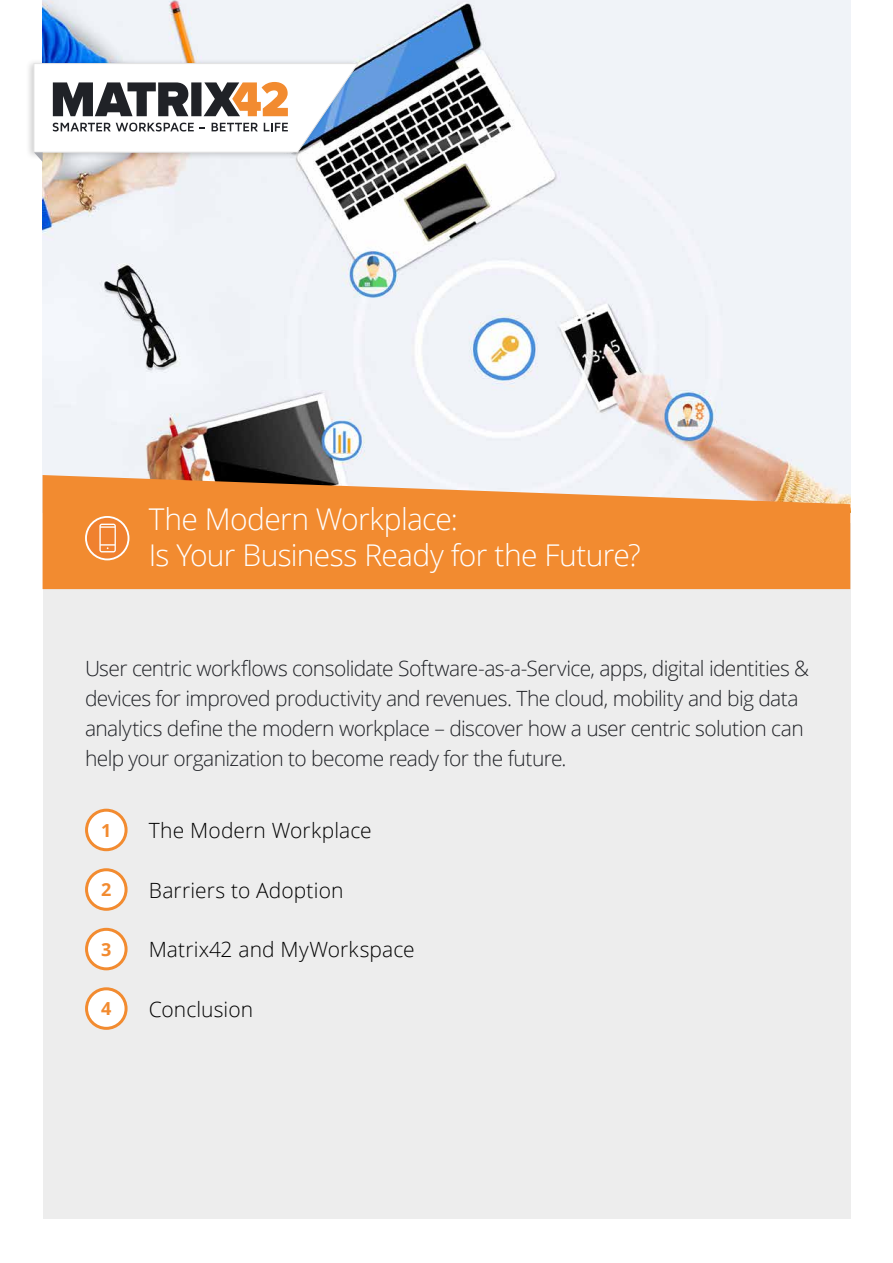
<style>
.page{position:relative;width:893px;height:1263px;background:#fff}
.page>*{position:absolute;margin:0;border:0;box-sizing:border-box;transform-origin:0 0}
.t1{font:300 30px/35.7px "Open Sans";letter-spacing:-.02em;color:#fff}
.t2{font:300 21px/30px "Open Sans";letter-spacing:-.03em;color:#202227}
.t3{font:300 21px "Open Sans";letter-spacing:.005em;color:#000}
.t4{font:700 18px "Open Sans";color:#f28b30}
</style>
<div class="page">
<img style="left:43px;top:0;width:807px;height:475px">
<div style="left:43px;top:523px;width:807px;height:696px;background:#ededed"></div>
<svg style="left:43px;top:475px;width:807px;height:114px;fill:#f28b30"></svg>
<div style="left:87px;top:810px;width:39px;height:40px;background:#fff;border-radius:50%"></div>
<div style="left:85px;top:809px;width:43px;height:42px;border:3px solid #f28b30;border-radius:50%"></div>
<div style="left:87px;top:870px;width:39px;height:39px;background:#fff;border-radius:50%"></div>
<div style="left:85px;top:868px;width:43px;height:43px;border:3px solid #f28b30;border-radius:50%"></div>
<div style="left:87px;top:929px;width:39px;height:40px;background:#fff;border-radius:50%"></div>
<div style="left:85px;top:928px;width:43px;height:42px;border:3px solid #f28b30;border-radius:50%"></div>
<div style="left:87px;top:989px;width:39px;height:39px;background:#fff;border-radius:50%"></div>
<div style="left:85px;top:987px;width:43px;height:43px;border:3px solid #f28b30;border-radius:50%"></div>
<div style="left:86px;top:517px;width:42px;height:42px;background:#f0812f;border-radius:50%"></div>
<div style="left:85px;top:516px;width:44px;height:44px;border:2px solid #fff;border-radius:50%"></div>
<svg style="left:99px;top:524px;width:17px;height:28px"></svg>
<div style="left:25px;top:59px;width:336px;height:101px;background:#000;opacity:.2"></div>
<svg style="left:34px;top:63px;width:325px;height:99px"></svg>
<h1 class="t1" style="left:149px;top:500px;width:493px">The Modern Workplace:<br>Is Your Business Ready for the Future?</h1>
<p class="t2" style="left:85px;top:653px;width:726px">User centric workflows consolidate Software-as-a-Service, apps, digital identities &amp; devices for improved productivity and revenues. The cloud, mobility and big data analytics define the modern workplace – discover how a user centric solution can help your organization to become ready for the future.</p>
<p class="t4" style="left:101px;top:817px;width:12px">1</p>
<p class="t4" style="left:101px;top:877px;width:12px">2</p>
<p class="t4" style="left:101px;top:937px;width:12px">3</p>
<p class="t4" style="left:101px;top:996px;width:12px">4</p>
<p class="t3" style="left:149px;top:816px;width:224px">The Modern Workplace</p>
<p class="t3" style="left:149px;top:875px;width:196px">Barriers to Adoption</p>
<p class="t3" style="left:149px;top:935px;width:267px">Matrix42 and MyWorkspace</p>
<p class="t3" style="left:149px;top:994px;width:106px">Conclusion</p>
</div>
